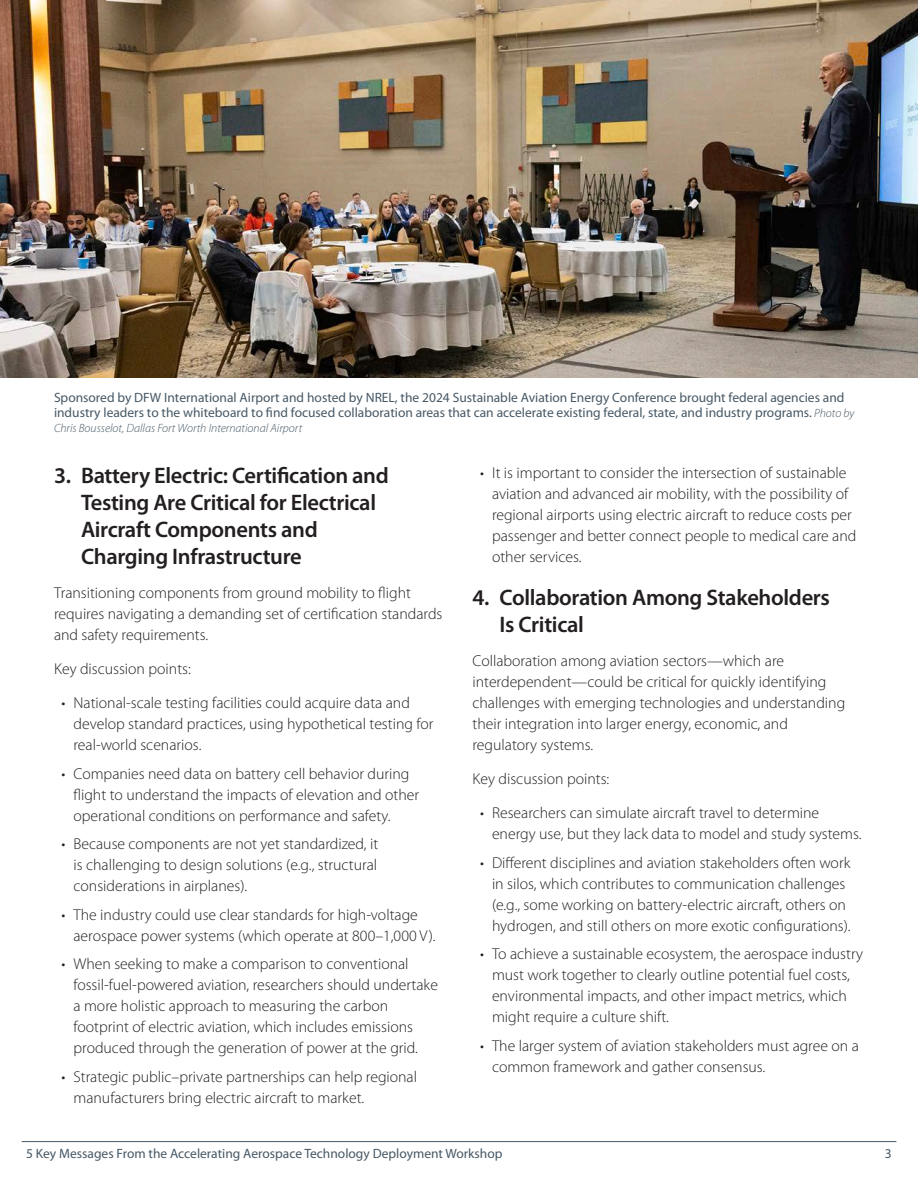
<style>
.page{position:relative;width:918px;height:1188px;background:#fff}
.page>*{position:absolute;margin:0;border:0;box-sizing:border-box;transform-origin:0 0}
.t1{font:600 22.5px/27px "Myriad Pro";letter-spacing:-.015em;color:#231f20}
.Body_10_5pt{font:300 15.75px/21px "Myriad Pro";color:#231f20}
.Image_Caption{font:13.5px/15px "Myriad Pro";color:#475865}
.Image_Caption-2{font:italic 300 12px "Myriad Pro";color:#475865}
.s1{font-weight:300;font-style:italic;font-size:12px}
</style>
<div class="page">
<img style="left:0;top:0;width:918px;height:378px">
<hr style="left:22px;top:1141px;width:874px;height:1px;background:#475865">
<p class="Image_Caption" style="left:54px;top:390px;width:802px">Sponsored by DFW International Airport and hosted by NREL, the 2024 Sustainable Aviation Energy Conference brought federal agencies and industry leaders to the whiteboard to find focused collaboration areas that can accelerate existing federal, state, and industry programs. <span class="s1">Photo by</span></p>
<p class="Image_Caption-2" style="left:54px;top:421px;width:250px">Chris Bousselot, Dallas Fort Worth International Airport</p>
<p class="t1" style="left:81px;top:461px;width:309px;text-indent:-27px">3. Battery Electric: Certification and<br>Testing Are Critical for Electrical<br>Aircraft Components and<br>Charging Infrastructure</p>
<p class="Body_10_5pt" style="left:54px;top:582px;width:390px">Transitioning components from ground mobility to flight requires navigating a demanding set of certification standards and safety requirements.</p>
<p class="Body_10_5pt" style="left:54px;top:658px;width:138px">Key discussion points:</p>
<p class="Body_10_5pt" style="left:74px;top:692px;width:361px;text-indent:-12px">• National-scale testing facilities could acquire data and develop standard practices, using hypothetical testing for real-world scenarios.</p>
<p class="Body_10_5pt" style="left:74px;top:763px;width:347px;text-indent:-12px">• Companies need data on battery cell behavior during flight to understand the impacts of elevation and other operational conditions on performance and safety.</p>
<p class="Body_10_5pt" style="left:74px;top:833px;width:306px;text-align:justify;text-indent:-12px">• Because components are not yet standardized, it is challenging to design solutions (e.g., structural considerations in airplanes).</p>
<p class="Body_10_5pt" style="left:74px;top:904px;width:364px;text-indent:-12px">• The industry could use clear standards for high-voltage aerospace power systems (which operate at 800–1,000 V).</p>
<p class="Body_10_5pt" style="left:74px;top:953px;width:366px;text-indent:-12px">• When seeking to make a comparison to conventional fossil-fuel-powered aviation, researchers should undertake a more holistic approach to measuring the carbon footprint of electric aviation, which includes emissions produced through the generation of power at the grid.</p>
<p class="Body_10_5pt" style="left:74px;top:1066px;width:345px;text-indent:-12px">• Strategic public–private partnerships can help regional manufacturers bring electric aircraft to market.</p>
<p class="Body_10_5pt" style="left:492px;top:462px;width:366px;text-indent:-12px">• It is important to consider the intersection of sustainable aviation and advanced air mobility, with the possibility of regional airports using electric aircraft to reduce costs per passenger and better connect people to medical care and other services.</p>
<p class="t1" style="left:500px;top:583px;width:332px;text-indent:-27px">4. Collaboration Among Stakeholders<br>Is Critical</p>
<p class="Body_10_5pt" style="left:472px;top:650px;width:374px">Collaboration among aviation sectors—which are interdependent—could be critical for quickly identifying challenges with emerging technologies and understanding their integration into larger energy, economic, and regulatory systems.</p>
<p class="Body_10_5pt" style="left:472px;top:768px;width:138px">Key discussion points:</p>
<p class="Body_10_5pt" style="left:492px;top:802px;width:371px;text-indent:-12px">• Researchers can simulate aircraft travel to determine energy use, but they lack data to model and study systems.</p>
<p class="Body_10_5pt" style="left:492px;top:852px;width:360px;text-indent:-12px">• Different disciplines and aviation stakeholders often work in silos, which contributes to communication challenges (e.g., some working on battery-electric aircraft, others on hydrogen, and still others on more exotic configurations).</p>
<p class="Body_10_5pt" style="left:492px;top:943px;width:373px;text-indent:-12px">• To achieve a sustainable ecosystem, the aerospace industry must work together to clearly outline potential fuel costs, environmental impacts, and other impact metrics, which might require a culture shift.</p>
<p class="Body_10_5pt" style="left:492px;top:1035px;width:368px;text-indent:-12px">• The larger system of aviation stakeholders must agree on a common framework and gather consensus.</p>
<p class="Image_Caption" style="left:26px;top:1146px;width:478px">5 Key Messages From the Accelerating Aerospace Technology Deployment Workshop</p>
<p class="Image_Caption" style="left:885px;top:1146px;width:8px">3</p>
</div>
